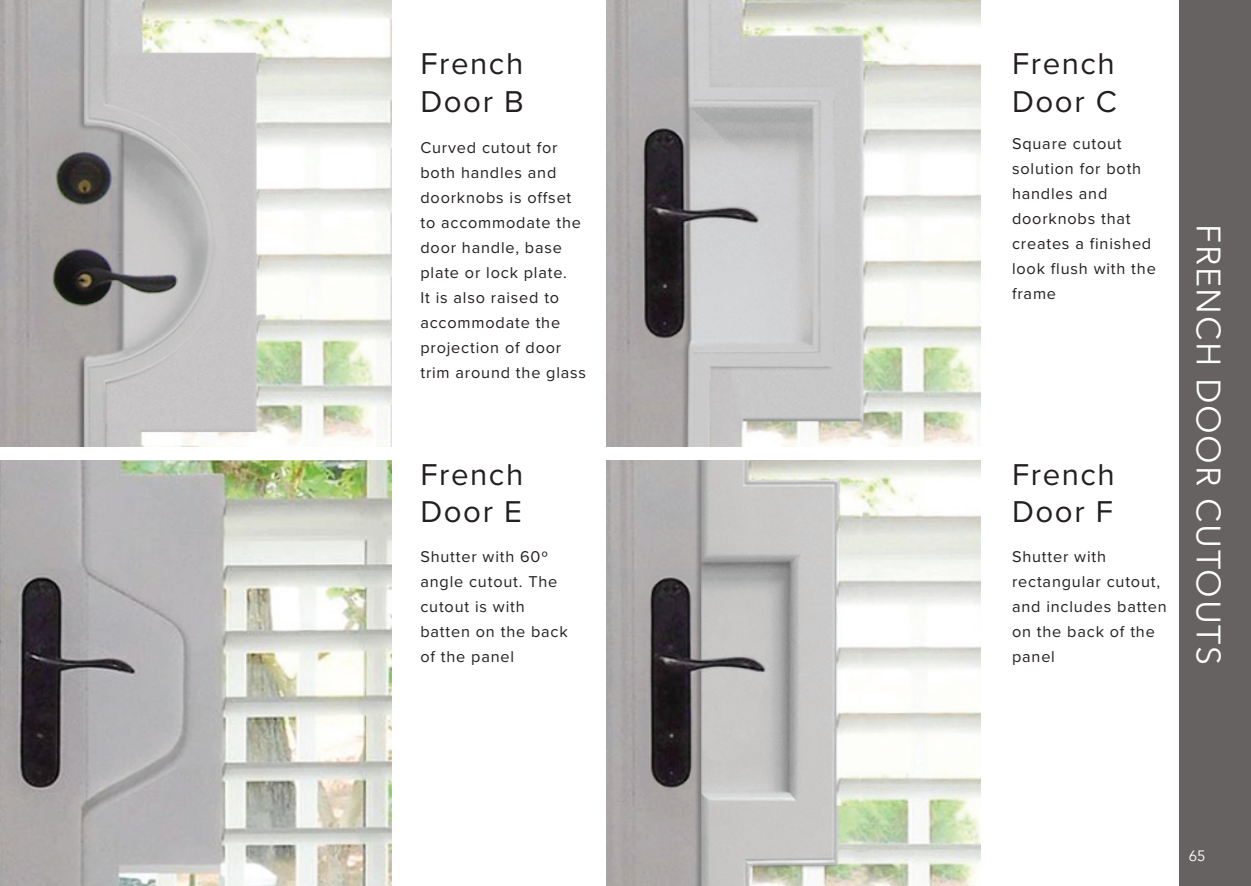
<style>
.page{position:relative;width:1251px;height:886px;background:#fff}
.page>*{position:absolute;margin:0;border:0;box-sizing:border-box;transform-origin:0 0}
.t1{font:33.75px "Avenir Next";letter-spacing:.05em;color:#fff}
.t2{font:31.25px/37.5px "Proxima Nova";letter-spacing:.05em;color:#231f20}
.t3{font:16.25px/25px "Proxima Nova";letter-spacing:.05em;color:#231f20}
.t4{font:15px "Avenir";color:#fff}
</style>
<div class="page">
<img style="left:0;top:0;width:392px;height:446px">
<img style="left:607px;top:0;width:374px;height:446px">
<img style="left:0;top:460px;width:392px;height:426px">
<img style="left:607px;top:460px;width:374px;height:426px">
<div style="left:1180px;top:0;width:71px;height:886px;background:#656261"></div>
<p class="t2" style="left:420px;top:46px;width:105px">French<br>Door B</p>
<p class="t3" style="left:420px;top:135px;width:167px">Curved cutout for both handles and doorknobs is offset to accommodate the door handle, base plate or lock plate.<br>It is also raised to accommodate the projection of door trim around the glass</p>
<p class="t2" style="left:420px;top:456px;width:104px">French<br>Door E</p>
<p class="t3" style="left:420px;top:544px;width:149px">Shutter with 60º angle cutout. The cutout is with batten on the back of the panel</p>
<p class="t2" style="left:1012px;top:46px;width:106px">French<br>Door C</p>
<p class="t3" style="left:1012px;top:131px;width:145px">Square cutout solution for both handles and doorknobs that creates a finished look flush with the frame</p>
<p class="t2" style="left:1012px;top:456px;width:104px">French<br>Door F</p>
<p class="t3" style="left:1012px;top:544px;width:156px">Shutter with rectangular cutout, and includes batten on the back of the panel</p>
<p class="t1" style="left:1237px;top:224px;width:443px;rotate:90deg">FRENCH DOOR CUTOUTS</p>
<p class="t4" style="left:1188px;top:847px;width:18px">65</p>
</div>
